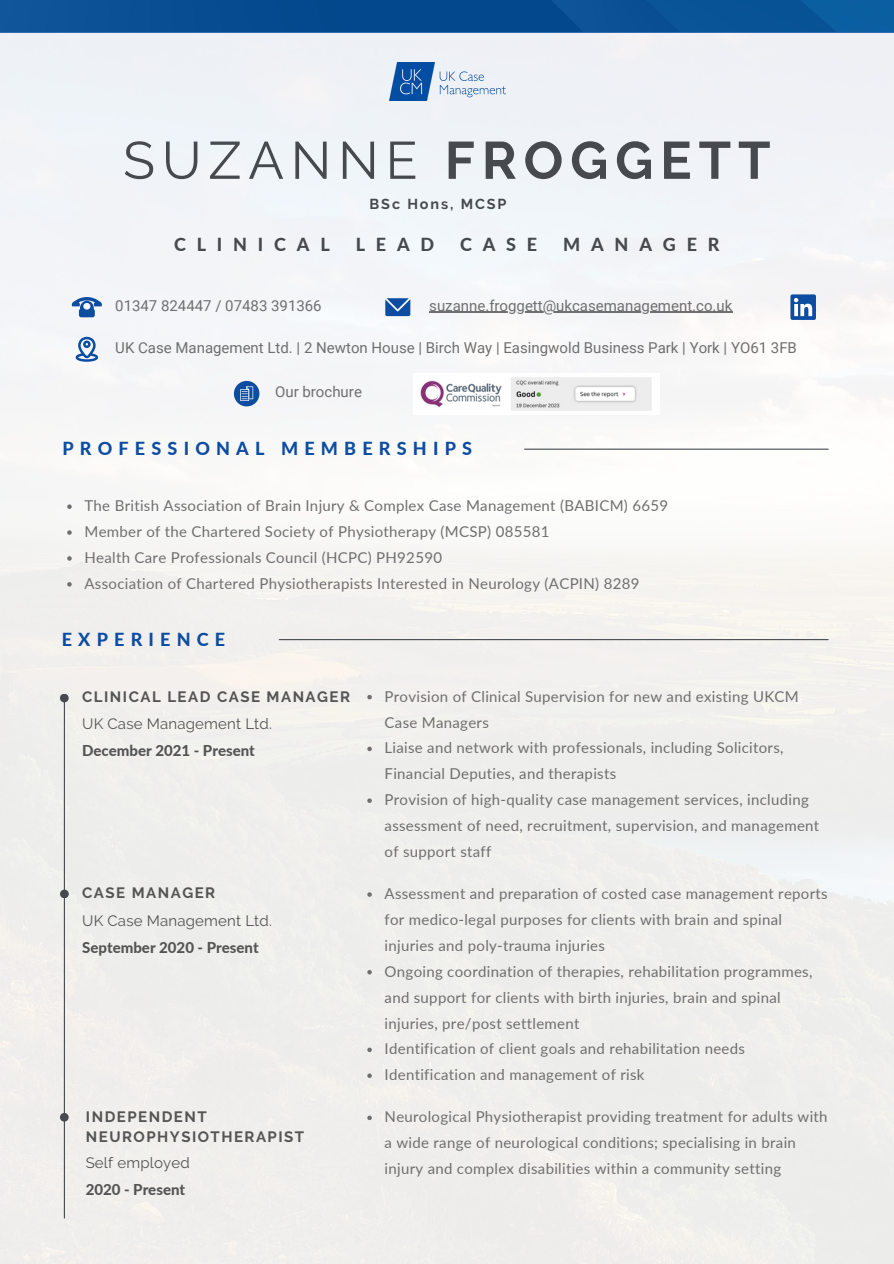
<style>
.page{position:relative;width:894px;height:1264px;background:#fff}
.page>*{position:absolute;margin:0;border:0;box-sizing:border-box;transform-origin:0 0}
.t1{font:700 52.5px "Raleway";letter-spacing:.13em;color:#464a4e}
.t2{font:800 18px "Lato";letter-spacing:.345em;color:#0c4da2}
.t3{font:800 18px "Lato";letter-spacing:.6em;color:#464a4e}
.t4{font:15px/25.8px "Lato";letter-spacing:.02em;color:#706f6f}
.t5{font:15px "Roboto";color:#706f6f}
.t6{font:700 15px/20.2px "Raleway";letter-spacing:.1em;color:#545454}
.t7{font:800 15px "Lato";color:#545454}
.t8{font:15px "Raleway";letter-spacing:.01em;color:#545454}
.t9{font:700 14.4px "Raleway";letter-spacing:.13em;color:#464a4e}
.s1{font-weight:400}
</style>
<div class="page">
<img style="left:0;top:32px;width:893px;height:1231px">
<svg style="left:72px;top:297px;width:30px;height:20px"></svg>
<svg style="left:385px;top:298px;width:25px;height:18px"></svg>
<svg style="left:76px;top:337px;width:22px;height:24px"></svg>
<img style="left:389px;top:62px;width:116px;height:38px">
<div style="left:0;top:0;width:893px;height:32px;background:linear-gradient(to right,#094a8f,#075397)"></div>
<hr style="left:524px;top:448px;width:303px;height:2px;background:#464a4e">
<hr style="left:279px;top:639px;width:548px;height:1px;background:#464a4e">
<hr style="left:64px;top:698px;width:1px;height:519px;background:#464a4e">
<div style="left:60px;top:693px;width:9px;height:9px;background:#464a4e;border-radius:50%"></div>
<div style="left:60px;top:889px;width:9px;height:9px;background:#464a4e;border-radius:50%"></div>
<div style="left:60px;top:1112px;width:9px;height:9px;background:#464a4e;border-radius:50%"></div>
<div style="left:790px;top:294px;width:25px;height:26px;background:#0c4da2;border-radius:2px"></div>
<svg style="left:794px;top:298px;width:18px;height:18px"></svg>
<svg style="left:67px;top:504px;width:5px;height:5px"></svg>
<svg style="left:67px;top:530px;width:5px;height:5px"></svg>
<svg style="left:67px;top:556px;width:5px;height:4px"></svg>
<svg style="left:67px;top:582px;width:5px;height:4px"></svg>
<hr style="left:429px;top:312px;width:303px;height:1px;background:#706f6f">
<svg style="left:367px;top:695px;width:5px;height:4px"></svg>
<svg style="left:367px;top:746px;width:5px;height:5px"></svg>
<svg style="left:367px;top:798px;width:5px;height:5px"></svg>
<svg style="left:367px;top:892px;width:5px;height:4px"></svg>
<svg style="left:367px;top:969px;width:5px;height:5px"></svg>
<svg style="left:367px;top:1047px;width:5px;height:5px"></svg>
<svg style="left:367px;top:1073px;width:5px;height:4px"></svg>
<svg style="left:367px;top:1115px;width:5px;height:5px"></svg>
<svg style="left:234px;top:381px;width:25px;height:25px"></svg>
<img style="left:413px;top:373px;width:246px;height:42px">
<p class="t1" style="left:123px;top:129px;width:648px"><span class="s1">SUZANNE</span> FROGGETT</p>
<h4 class="t9" style="left:369px;top:196px;width:138px">BSc Hons, MCSP</h4>
<p class="t3" style="left:174px;top:233px;width:157px">CLINICAL</p>
<p class="t3" style="left:355px;top:233px;width:80px">LEAD</p>
<p class="t3" style="left:460px;top:233px;width:79px">CASE</p>
<p class="t3" style="left:563px;top:233px;width:158px">MANAGER</p>
<p class="t5" style="left:429px;top:296px;width:304px">suzanne.froggett@ukcasemanagement.co.uk</p>
<p class="t5" style="left:115px;top:296px;width:208px">01347 824447 / 07483 391366</p>
<p class="t5" style="left:115px;top:339px;width:683px">UK Case Management Ltd. | 2 Newton House | Birch Way | Easingwold Business Park | York | YO61 3FB</p>
<p class="t5" style="left:275px;top:383px;width:88px">Our brochure</p>
<p class="t2" style="left:62px;top:437px;width:411px">PROFESSIONAL MEMBERSHIPS</p>
<h1 class="t4" style="left:84px;top:492px;width:585px">The British Association of Brain Injury &amp; Complex Case Management (BABICM) 6659</h1>
<h4 class="t4" style="left:84px;top:518px;width:466px">Member of the Chartered Society of Physiotherapy (MCSP) 085581</h4>
<h2 class="t4" style="left:84px;top:544px;width:359px">Health Care Professionals Council (HCPC) PH92590</h2>
<p class="t4" style="left:84px;top:570px;width:556px">Association of Chartered Physiotherapists Interested in Neurology (ACPIN) 8289</p>
<p class="t2" style="left:62px;top:628px;width:165px">EXPERIENCE</p>
<p class="t6" style="left:82px;top:686px;width:269px">CLINICAL LEAD CASE MANAGER</p>
<p class="t4" style="left:384px;top:683px;width:415px">Provision of Clinical Supervision for new and existing UKCM<br>Case Managers</p>
<h2 class="t4" style="left:384px;top:734px;width:400px">Liaise and network with professionals, including Solicitors,<br>Financial Deputies, and therapists</h2>
<p class="t4" style="left:384px;top:786px;width:436px">Provision of high-quality case management services, including assessment of need, recruitment, supervision, and management of support staff</p>
<p class="t8" style="left:82px;top:714px;width:191px">UK Case Management Ltd.</p>
<p class="t7" style="left:82px;top:741px;width:174px">December 2021 - Present</p>
<p class="t6" style="left:82px;top:883px;width:134px">CASE MANAGER</p>
<h2 class="t8" style="left:82px;top:911px;width:191px">UK Case Management Ltd.</h2>
<p class="t7" style="left:82px;top:938px;width:178px">September 2020 - Present</p>
<h3 class="t6" style="left:86px;top:1106px;width:220px">INDEPENDENT<br>NEUROPHYSIOTHERAPIST</h3>
<p class="t8" style="left:86px;top:1153px;width:106px">Self employed</p>
<p class="t7" style="left:86px;top:1180px;width:101px">2020 - Present</p>
<p class="t4" style="left:384px;top:880px;width:444px">Assessment and preparation of costed case management reports for medico-legal purposes for clients with brain and spinal injuries and poly-trauma injuries</p>
<p class="t4" style="left:384px;top:958px;width:429px">Ongoing coordination of therapies, rehabilitation programmes, and support for clients with birth injuries, brain and spinal injuries, pre/post settlement</p>
<h3 class="t4" style="left:384px;top:1035px;width:362px">Identification of client goals and rehabilitation needs</h3>
<p class="t4" style="left:384px;top:1061px;width:261px">Identification and management of risk</p>
<p class="t4" style="left:384px;top:1103px;width:444px">Neurological Physiotherapist providing treatment for adults with a wide range of neurological conditions; specialising in brain injury and complex disabilities within a community setting</p>
</div>
